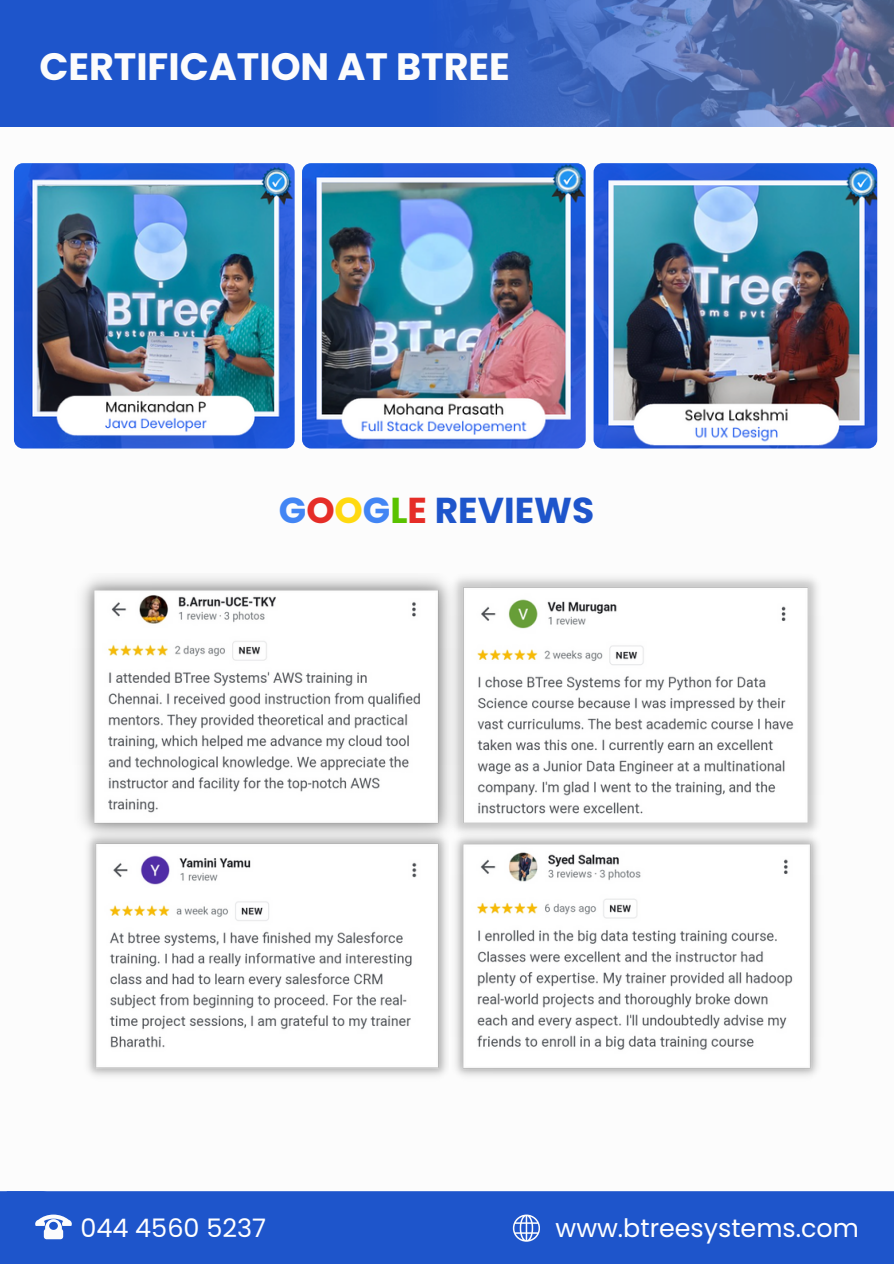
<style>
.page{position:relative;width:894px;height:1264px;background:#fff}
.page>*{position:absolute;margin:0;border:0;box-sizing:border-box;transform-origin:0 0}
.t1{font:700 38.1px "Poppins";color:#fcfcfc}
.t2{font:700 36px "Poppins";color:#1e55cb}
.t3{font:25.5px "Poppins";color:#fff}
.t4{font:25.35px "Poppins";color:#fff}
.s1{color:#4285f4}
.s2{color:#e52d27}
.s3{color:#ffd910}
.s4{color:#5ac200}
</style>
<div class="page">
<div style="left:0;top:0;width:893px;height:127px;background:#1e55cb"></div>
<svg style="left:455px;top:0;width:438px;height:126px;background:#4e6cb2"></svg>
<img style="left:462px;top:577px;width:357px;height:251px">
<img style="left:80px;top:576px;width:382px;height:252px">
<img style="left:86px;top:828px;width:733px;height:249px">
<div style="left:0;top:1191px;width:893px;height:72px;background:#1e55cb"></div>
<svg style="left:35px;top:1191px;width:37px;height:49px"></svg>
<svg style="left:512px;top:1214px;width:27px;height:27px"></svg>
<img style="left:14px;top:163px;width:280px;height:285px;border-radius:9px">
<img style="left:302px;top:163px;width:283px;height:285px;border-radius:9px">
<img style="left:593px;top:163px;width:284px;height:285px;border-radius:9px">
<p class="t1" style="left:39px;top:40px;width:472px">CERTIFICATION AT BTREE</p>
<p class="t2" style="left:279px;top:485px;width:317px"><span class="s1">G</span><span class="s2">O</span><span class="s3">O</span><span class="s1">G</span><span class="s4">L</span><span class="s2">E</span> REVIEWS</p>
<p class="t3" style="left:80px;top:1210px;width:187px">044 4560 5237</p>
<p class="t4" style="left:555px;top:1209px;width:304px">www.btreesystems.com</p>
</div>
